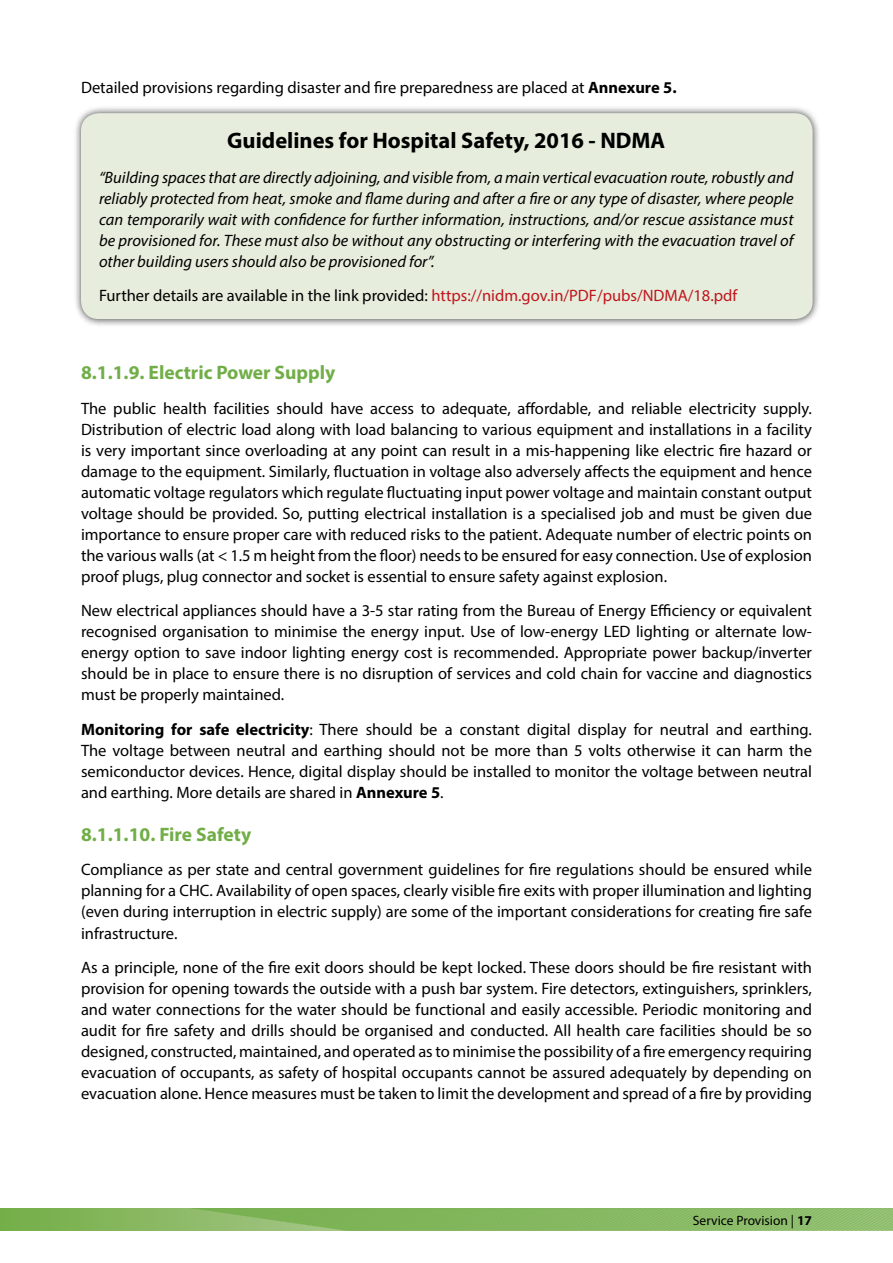
<style>
.page{position:relative;width:893px;height:1263px;background:#fff}
.page>*{position:absolute;margin:0;border:0;box-sizing:border-box;transform-origin:0 0}
.t1{font:700 22.5px "Myriad Pro";color:#000}
.t2{font:700 19.5px "Myriad Pro";color:#71ae47}
.t3{font:16.5px/21px "Myriad Pro";color:#000;text-align:justify}
.t4{font:italic 16.5px/21px "Myriad Pro";color:#000;text-align:justify}
.t5{font:13.5px "Myriad Pro";color:#000}
.s1{font-weight:700}
.s2{color:#c0151d}
</style>
<div class="page">
<svg style="left:0;top:1208px;width:189px;height:23px;background:#81b458"></svg>
<svg style="left:189px;top:1208px;width:704px;height:23px;background:#88b963"></svg>
<div style="left:73px;top:105px;width:748px;height:222px;background:#000;opacity:.75"></div>
<div style="left:81px;top:113px;width:732px;height:206px;background:#e6eddc;border-radius:18px"></div>
<p class="t3" style="left:81px;top:77px;width:597px">Detailed provisions regarding disaster and fire preparedness are placed at <span class="s1">Annexure 5.</span></p>
<h1 class="t1" style="left:227px;top:126px;width:440px">Guidelines for Hospital Safety, 2016 - NDMA</h1>
<p class="t4" style="left:99px;top:166px;width:696px">“Building spaces that are directly adjoining, and visible from, a main vertical evacuation route, robustly and reliably protected from heat, smoke and flame during and after a fire or any type of disaster, where people can temporarily wait with confidence for further information, instructions, and/or rescue assistance must be provisioned for. These must also be without any obstructing or interfering with the evacuation travel of other building users should also be provisioned for”.</p>
<p class="t3" style="left:99px;top:285px;width:640px">Further details are available in the link provided: <span class="s2">https://nidm.gov.in/PDF/pubs/NDMA/18.pdf</span></p>
<p class="t2" style="left:81px;top:360px;width:256px">8.1.1.9. Electric Power Supply</p>
<p class="t3" style="left:81px;top:398px;width:733px">The public health facilities should have access to adequate, affordable, and reliable electricity supply.<br>Distribution of electric load along with load balancing to various equipment and installations in a facility is very important since overloading at any point can result in a mis-happening like electric fire hazard or damage to the equipment. Similarly, fluctuation in voltage also adversely affects the equipment and hence automatic voltage regulators which regulate fluctuating input power voltage and maintain constant output voltage should be provided. So, putting electrical installation is a specialised job and must be given due importance to ensure proper care with reduced risks to the patient. Adequate number of electric points on the various walls (at &lt; 1.5 m height from the floor) needs to be ensured for easy connection. Use of explosion proof plugs, plug connector and socket is essential to ensure safety against explosion.</p>
<p class="t3" style="left:81px;top:600px;width:732px">New electrical appliances should have a 3-5 star rating from the Bureau of Energy Efficiency or equivalent recognised organisation to minimise the energy input. Use of low-energy LED lighting or alternate low&shy;energy option to save indoor lighting energy cost is recommended. Appropriate power backup/inverter should be in place to ensure there is no disruption of services and cold chain for vaccine and diagnostics must be properly maintained.</p>
<p class="t3" style="left:81px;top:719px;width:732px"><span class="s1">Monitoring for safe electricity</span>: There should be a constant digital display for neutral and earthing.<br>The voltage between neutral and earthing should not be more than 5 volts otherwise it can harm the semiconductor devices. Hence, digital display should be installed to monitor the voltage between neutral and earthing. More details are shared in <span class="s1">Annexure 5</span>.</p>
<p class="t2" style="left:81px;top:822px;width:172px">8.1.1.10. Fire Safety</p>
<p class="t3" style="left:81px;top:859px;width:732px">Compliance as per state and central government guidelines for fire regulations should be ensured while planning for a CHC. Availability of open spaces, clearly visible fire exits with proper illumination and lighting (even during interruption in electric supply) are some of the important considerations for creating fire safe infrastructure.</p>
<p class="t3" style="left:81px;top:957px;width:733px">As a principle, none of the fire exit doors should be kept locked. These doors should be fire resistant with provision for opening towards the outside with a push bar system. Fire detectors, extinguishers, sprinklers, and water connections for the water should be functional and easily accessible. Periodic monitoring and audit for fire safety and drills should be organised and conducted. All health care facilities should be so designed, constructed, maintained, and operated as to minimise the possibility of a fire emergency requiring evacuation of occupants, as safety of hospital occupants cannot be assured adequately by depending on evacuation alone. Hence measures must be taken to limit the development and spread of a fire by providing</p>
<p class="t5" style="left:693px;top:1212px;width:121px">Service Provision | <span class="s1">17</span></p>
</div>
